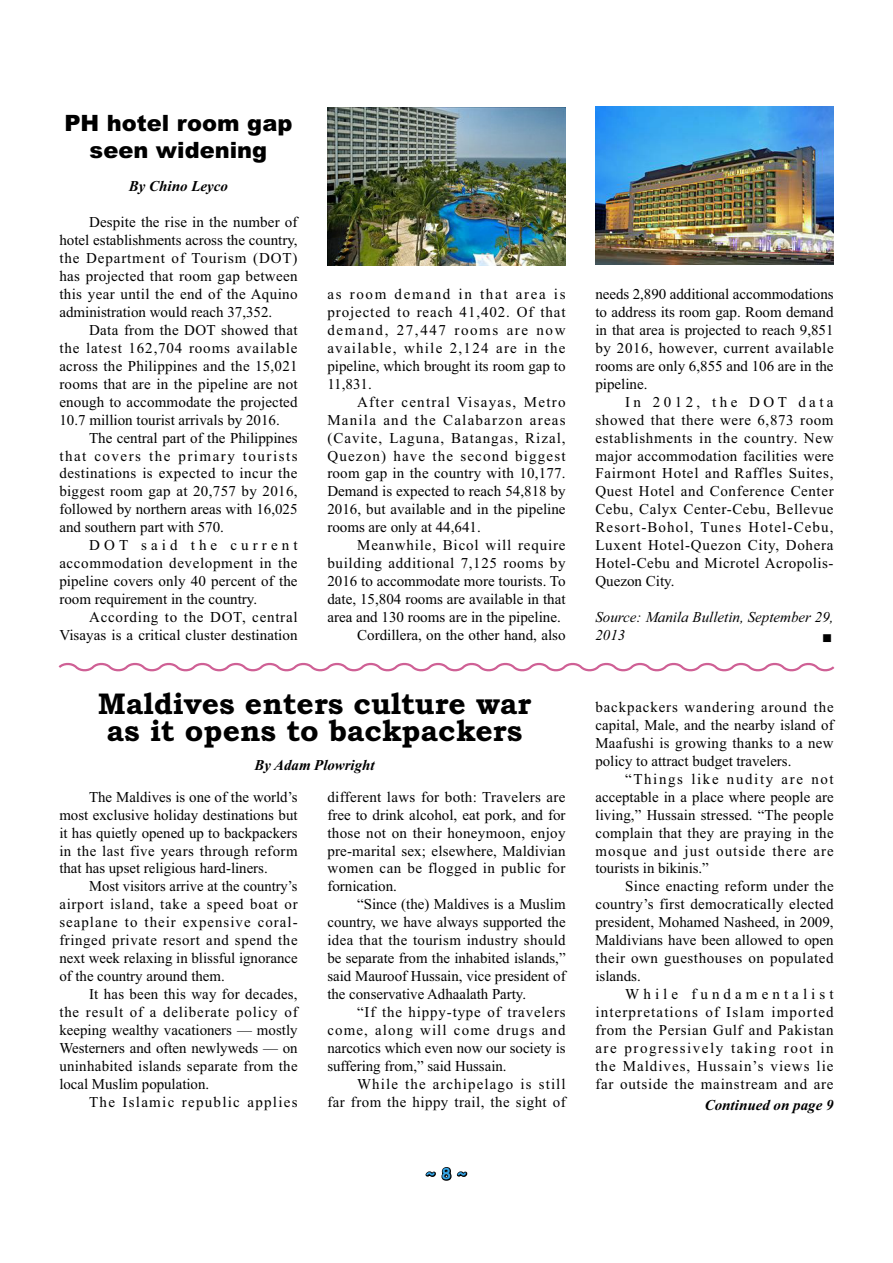
<style>
.page{position:relative;width:893px;height:1263px;background:#fff}
.page>*{position:absolute;margin:0;border:0;box-sizing:border-box;transform-origin:0 0}
.t1{font:700 30px/27px "Bookman Old Style";color:#000}
.t2{font:900 22.5px/27px "Arial";color:#000;text-align:center}
.t3{font:15px/18px "Times New Roman";color:#000;text-align:justify}
.t4{font:15px/18px "Times New Roman";letter-spacing:.035em;color:#000;text-align:right}
.t5{font:italic 700 15px "Times New Roman";color:#000}
.t6{font:italic 15px/18px "Times New Roman";color:#000}
.t7{font:15px "Times New Roman";letter-spacing:.045em;color:#000}
.t8{font:15px "Times New Roman";letter-spacing:.055em;color:#000}
.t9{font:15px "Times New Roman";letter-spacing:.085em;color:#000}
.t10{font:700 15px "Comic Sans MS";color:#36a7e9}
.t11{font:13.5px "Wingdings";color:#000}
</style>
<div class="page">
<svg style="left:425px;top:1167px;width:43px;height:14px"></svg>
<img style="left:327px;top:107px;width:238px;height:159px">
<img style="left:595px;top:106px;width:238px;height:159px">
<svg style="left:58px;top:662px;width:777px;height:10px"></svg>
<h2 class="t2" style="left:64px;top:112px;width:230px">PH hotel room gap seen widening</h2>
<p class="t5" style="left:129px;top:181px;width:101px">By Chino Leyco</p>
<p class="t3" style="left:59px;top:214px;width:240px;text-indent:30px">Despite the rise in the number of hotel establishments across the country, the Department of Tourism (DOT) has projected that room gap between this year until the end of the Aquino administration would reach 37,352.</p>
<p class="t3" style="left:59px;top:322px;width:240px;text-indent:30px">Data from the DOT showed that the latest 162,704 rooms available across the Philippines and the 15,021 rooms that are in the pipeline are not enough to accommodate the projected 10.7 million tourist arrivals by 2016.</p>
<p class="t3" style="left:59px;top:430px;width:240px;text-indent:30px">The central part of the Philippines that covers the primary tourists destinations is expected to incur the biggest room gap at 20,757 by 2016, followed by northern areas with 16,025 and southern part with 570.</p>
<p class="t3" style="left:59px;top:538px;width:240px;text-indent:30px">DOT said the current accommodation development in the pipeline covers only 40 percent of the room requirement in the country.</p>
<p class="t3" style="left:59px;top:609px;width:240px;text-align:right">According to the DOT, central<br>Visayas is a critical cluster destination</p>
<p class="t3" style="left:327px;top:286px;width:240px">as room demand in that area is projected to reach 41,402. Of that demand, 27,447 rooms are now available, while 2,124 are in the pipeline, which brought its room gap to 11,831.</p>
<p class="t3" style="left:327px;top:394px;width:240px;text-indent:30px">After central Visayas, Metro Manila and the Calabarzon areas (Cavite, Laguna, Batangas, Rizal, Quezon) have the second biggest room gap in the country with 10,177.<br>Demand is expected to reach 54,818 by 2016, but available and in the pipeline rooms are only at 44,641.</p>
<p class="t8" style="left:357px;top:540px;width:210px">Meanwhile, Bicol will require</p>
<p class="t7" style="left:327px;top:557px;width:240px">building additional 7,125 rooms by</p>
<p class="t3" style="left:327px;top:573px;width:240px">2016 to accommodate more tourists. To</p>
<p class="t3" style="left:327px;top:591px;width:240px">date, 15,804 rooms are available in that</p>
<p class="t3" style="left:327px;top:609px;width:235px">area and 130 rooms are in the pipeline.</p>
<p class="t3" style="left:357px;top:627px;width:210px">Cordillera, on the other hand, also</p>
<h1 class="t1" style="left:98px;top:693px;width:435px">Maldives enters culture war as it opens to backpackers</h1>
<p class="t5" style="left:254px;top:760px;width:121px">By Adam Plowright</p>
<p class="t3" style="left:59px;top:789px;width:240px;text-indent:30px">The Maldives is one of the world’s most exclusive holiday destinations but it has quietly opened up to backpackers in the last five years through reform that has upset religious hard-liners.</p>
<p class="t3" style="left:59px;top:879px;width:240px;text-indent:30px">Most visitors arrive at the country’s airport island, take a speed boat or seaplane to their expensive coral&shy;fringed private resort and spend the next week relaxing in blissful ignorance of the country around them.</p>
<p class="t3" style="left:59px;top:986px;width:240px;text-indent:30px">It has been this way for decades, the result of a deliberate policy of keeping wealthy vacationers — mostly Westerners and often newlyweds — on uninhabited islands separate from the local Muslim population.</p>
<p class="t9" style="left:89px;top:1096px;width:210px">The Islamic republic applies</p>
<p class="t3" style="left:327px;top:789px;width:240px">different laws for both: Travelers are free to drink alcohol, eat pork, and for those not on their honeymoon, enjoy pre-marital sex; elsewhere, Maldivian women can be flogged in public for fornication.</p>
<p class="t3" style="left:327px;top:897px;width:240px;text-indent:30px">“Since (the) Maldives is a Muslim country, we have always supported the idea that the tourism industry should be separate from the inhabited islands,” said Mauroof Hussain, vice president of the conservative Adhaalath Party.</p>
<p class="t3" style="left:327px;top:1004px;width:240px;text-indent:30px">“If the hippy-type of travelers come, along will come drugs and narcotics which even now our society is suffering from,” said Hussain.</p>
<p class="t4" style="left:327px;top:1076px;width:240px">While the archipelago is still<br>far from the hippy trail, the sight of</p>
<p class="t10" style="left:426px;top:1165px;width:42px">~ 8 ~</p>
<p class="t3" style="left:595px;top:286px;width:240px">needs 2,890 additional accommodations to address its room gap. Room demand in that area is projected to reach 9,851 by 2016, however, current available rooms are only 6,855 and 106 are in the pipeline.</p>
<p class="t3" style="left:595px;top:394px;width:240px;text-indent:30px">In 2012, the DOT data showed that there were 6,873 room establishments in the country. New major accommodation facilities were Fairmont Hotel and Raffles Suites, Quest Hotel and Conference Center Cebu, Calyx Center-Cebu, Bellevue Resort-Bohol, Tunes Hotel-Cebu, Luxent Hotel-Quezon City, Dohera Hotel-Cebu and Microtel Acropolis-Quezon City.</p>
<p class="t6" style="left:595px;top:609px;width:240px">Source: Manila Bulletin, September 29,<br>2013</p>
<p class="t11" style="left:822px;top:630px;width:12px">■</p>
<p class="t3" style="left:595px;top:699px;width:240px">backpackers wandering around the capital, Male, and the nearby island of Maafushi is growing thanks to a new policy to attract budget travelers.</p>
<p class="t3" style="left:595px;top:771px;width:240px;text-indent:30px">“Things like nudity are not acceptable in a place where people are living,” Hussain stressed. “The people complain that they are praying in the mosque and just outside there are tourists in bikinis.”</p>
<p class="t3" style="left:595px;top:879px;width:240px;text-indent:30px">Since enacting reform under the country’s first democratically elected president, Mohamed Nasheed, in 2009, Maldivians have been allowed to open their own guesthouses on populated islands.</p>
<p class="t3" style="left:595px;top:986px;width:240px;text-indent:30px">While fundamentalist interpretations of Islam imported from the Persian Gulf and Pakistan are progressively taking root in the Maldives, Hussain’s views lie far outside the mainstream and are</p>
<p class="t5" style="left:704px;top:1100px;width:130px">Continued on page 9</p>
</div>
